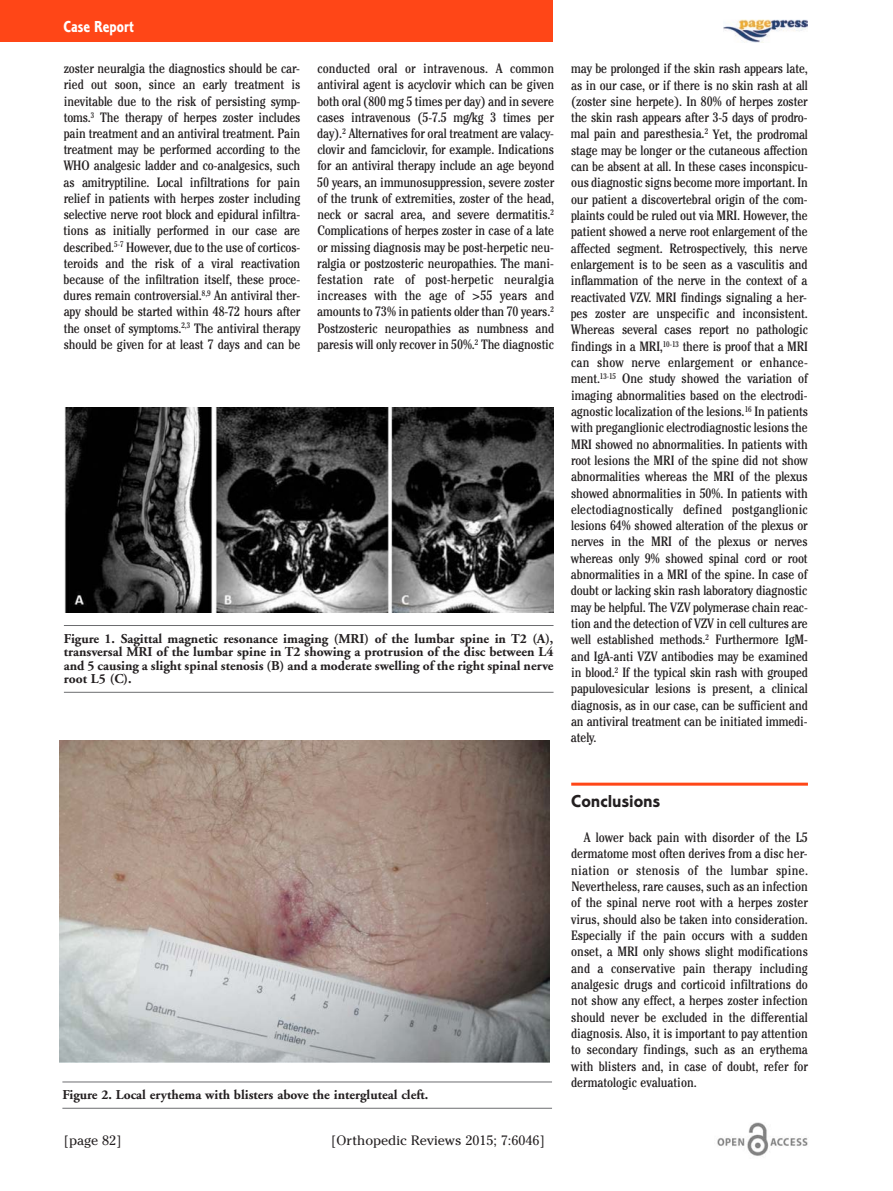
<style>
.page{position:relative;width:893px;height:1191px;background:#fff}
.page>*{position:absolute;margin:0;border:0;box-sizing:border-box;transform-origin:0 0}
.t1{font:18px "Corinthian Bold Plain";color:#231f20}
.t2{font:16.5px "Corinthian Bold Condensed Plain";color:#fff}
.t3{font:condensed 13.5px/16.4px "Cheltenham";letter-spacing:-.01em;color:#231f20;text-align:justify}
.t4{font:700 13.5px/13.5px "Adobe Garamond";color:#231f20;text-align:justify}
.t5{font:13.5px "Cheltenham";color:#231f20}
</style>
<div class="page">
<hr style="left:571px;top:782px;width:237px;height:3px;background:#ff4617">
<div style="left:0;top:0;width:553px;height:42px;background:#ff4617"></div>
<img style="left:717px;top:1123px;width:91px;height:33px">
<img style="left:723px;top:19px;width:84px;height:24px">
<hr style="left:64px;top:625px;width:489px;height:1px;background:#6c6d70">
<hr style="left:64px;top:692px;width:489px;height:1px;background:#6c6d70">
<img style="left:64px;top:407px;width:490px;height:205px">
<hr style="left:62px;top:1081px;width:490px;height:1px;background:#6c6d70">
<hr style="left:62px;top:1107px;width:490px;height:1px;background:#6c6d70">
<img style="left:59px;top:740px;width:490px;height:322px">
<p class="t2" style="left:63px;top:21px;width:72px">Case Report</p>
<p class="t3" style="left:64px;top:62px;width:238px">zoster neuralgia the diagnostics should be car&shy;ried out soon, since an early treatment is inevitable due to the risk of persisting symp&shy;toms.<sup>3</sup> The therapy of herpes zoster includes pain treatment and an antiviral treatment. Pain treatment may be performed according to the WHO analgesic ladder and co-analgesics, such as amitryptiline. Local infiltrations for pain relief in patients with herpes zoster including selective nerve root block and epidural infiltra&shy;tions as initially performed in our case are described.<sup>5-7</sup> However, due to the use of corticos&shy;teroids and the risk of a viral reactivation because of the infiltration itself, these proce&shy;dures remain controversial.<sup>8,9</sup> An antiviral ther&shy;apy should be started within 48-72 hours after the onset of symptoms.<sup>2,3</sup> The antiviral therapy should be given for at least 7 days and can be</p>
<p class="t3" style="left:317px;top:62px;width:238px">conducted oral or intravenous. A common antiviral agent is acyclovir which can be given both oral (800 mg 5 times per day) and in severe cases intravenous (5-7.5 mg/kg 3 times per day).<sup>2</sup> Alternatives for oral treatment are valacy&shy;clovir and famciclovir, for example. Indications for an antiviral therapy include an age beyond 50 years, an immunosuppression, severe zoster of the trunk of extremities, zoster of the head, neck or sacral area, and severe dermatitis.<sup>2<br></sup>Complications of herpes zoster in case of a late or missing diagnosis may be post-herpetic neu&shy;ralgia or postzosteric neuropathies. The mani&shy;festation rate of post-herpetic neuralgia increases with the age of &gt;55 years and amounts to 73% in patients older than 70 years.<sup>2<br></sup>Postzosteric neuropathies as numbness and paresis will only recover in 50%.<sup>2</sup> The diagnostic</p>
<p class="t3" style="left:571px;top:62px;width:239px">may be prolonged if the skin rash appears late, as in our case, or if there is no skin rash at all (zoster sine herpete). In 80% of herpes zoster the skin rash appears after 3-5 days of prodro&shy;mal pain and paresthesia.<sup>2</sup> Yet, the prodromal stage may be longer or the cutaneous affection can be absent at all. In these cases inconspicu&shy;ous diagnostic signs become more important. In our patient a discovertebral origin of the com&shy;plaints could be ruled out via MRI. However, the patient showed a nerve root enlargement of the affected segment. Retrospectively, this nerve enlargement is to be seen as a vasculitis and inflammation of the nerve in the context of a reactivated VZV. MRI findings signaling a her&shy;pes zoster are unspecific and inconsistent.<br>Whereas several cases report no pathologic findings in a MRI,<sup>10-13</sup> there is proof that a MRI can show nerve enlargement or enhance&shy;ment.<sup>13-15</sup> One study showed the variation of imaging abnormalities based on the electrodi&shy;agnostic localization of the lesions.<sup>16</sup> In patients with preganglionic electrodiagnostic lesions the MRI showed no abnormalities. In patients with root lesions the MRI of the spine did not show abnormalities whereas the MRI of the plexus showed abnormalities in 50%. In patients with electodiagnostically defined postganglionic lesions 64% showed alteration of the plexus or nerves in the MRI of the plexus or nerves whereas only 9% showed spinal cord or root abnormalities in a MRI of the spine. In case of doubt or lacking skin rash laboratory diagnostic may be helpful. The VZV polymerase chain reac&shy;tion and the detection of VZV in cell cultures are well established methods.<sup>2</sup> Furthermore IgM&shy;and IgA-anti VZV antibodies may be examined in blood.<sup>2</sup> If the typical skin rash with grouped papulovesicular lesions is present, a clinical diagnosis, as in our case, can be sufficient and an antiviral treatment can be initiated immedi&shy;ately.</p>
<p class="t4" style="left:64px;top:633px;width:491px">Figure 1. Sagittal magnetic resonance imaging (MRI) of the lumbar spine in T2 (A), transversal MRI of the lumbar spine in T2 showing a protrusion of the disc between L4 and 5 causing a slight spinal stenosis (B) and a moderate swelling of the right spinal nerve root L5 (C).</p>
<p class="t4" style="left:62px;top:1089px;width:368px">Figure 2. Local erythema with blisters above the intergluteal cleft.</p>
<p class="t5" style="left:64px;top:1132px;width:59px">[page 82]</p>
<p class="t5" style="left:331px;top:1132px;width:215px">[Orthopedic Reviews 2015; 7:6046]</p>
<h1 class="t1" style="left:571px;top:795px;width:90px">Conclusions</h1>
<p class="t3" style="left:571px;top:830px;width:238px;text-indent:13px">A lower back pain with disorder of the L5 dermatome most often derives from a disc her&shy;niation or stenosis of the lumbar spine.<br>Nevertheless, rare causes, such as an infection of the spinal nerve root with a herpes zoster virus, should also be taken into consideration.<br>Especially if the pain occurs with a sudden onset, a MRI only shows slight modifications and a conservative pain therapy including analgesic drugs and corticoid infiltrations do not show any effect, a herpes zoster infection should never be excluded in the differential diagnosis. Also, it is important to pay attention to secondary findings, such as an erythema with blisters and, in case of doubt, refer for dermatologic evaluation.</p>
</div>
